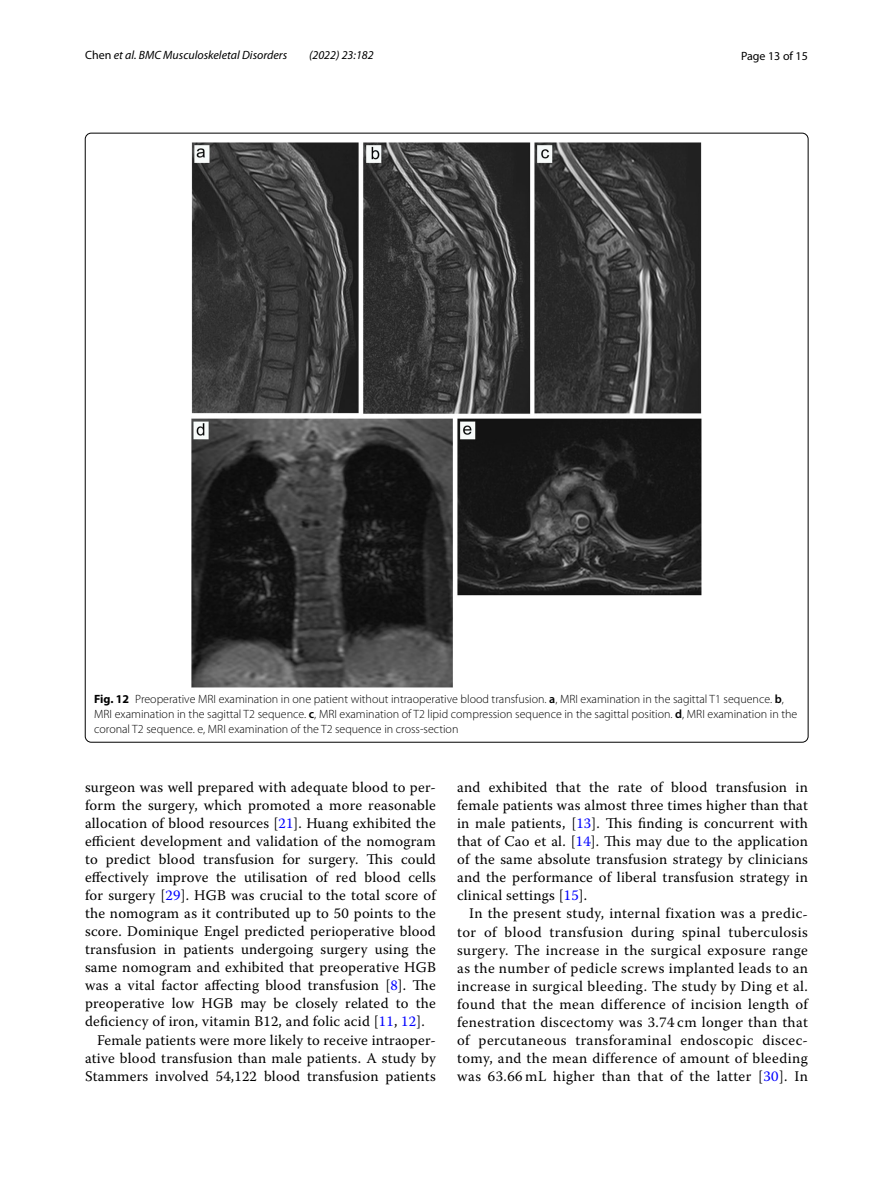
<style>
.page{position:relative;width:893px;height:1187px;background:#fff}
.page>*{position:absolute;margin:0;border:0;box-sizing:border-box;transform-origin:0 0}
.t1{font:14.7px/18px "Warnock Pro";letter-spacing:.015em;color:#000;text-align:justify}
.t2{font:300 12px/15px "Myriad Pro";color:#000}
.t3{font:italic 12px "Myriad Pro";color:#000}
.t4{font:12px "Myriad Pro";color:#000}
.s1{font-style:normal}
.s2{font-weight:700}
.s3{font-weight:600}
.s4{color:#00f}
</style>
<div class="page">
<img style="left:191px;top:142px;width:511px;height:545px">
<p class="t3" style="left:85px;top:48px;width:204px"><span class="s1">Chen</span> et al. BMC Musculoskeletal Disorders</p>
<p class="t3" style="left:309px;top:48px;width:66px">(2022) 23:182</p>
<p class="t4" style="left:741px;top:48px;width:68px">Page 13 of 15</p>
<p class="t2" style="left:94px;top:691px;width:705px"><span class="s2">Fig. 12</span> Preoperative MRI examination in one patient without intraoperative blood transfusion. <span class="s3">a</span>, MRI examination in the sagittal T1 sequence. <span class="s3">b</span>,<br>MRI examination in the sagittal T2 sequence. <span class="s3">c</span>, MRI examination of T2 lipid compression sequence in the sagittal position. <span class="s3">d</span>, MRI examination in the coronal T2 sequence. e, MRI examination of the T2 sequence in cross-section</p>
<p class="t1" style="left:85px;top:778px;width:352px">surgeon was well prepared with adequate blood to per-</p>
<p class="t1" style="left:85px;top:796px;width:352px">form the surgery, which promoted a more reasonable</p>
<p class="t1" style="left:85px;top:814px;width:352px">allocation of blood resources [<span class="s4">21</span>]. Huang exhibited the</p>
<p class="t1" style="left:85px;top:832px;width:352px">efficient development and validation of the nomogram</p>
<p class="t1" style="left:85px;top:850px;width:352px">to predict blood transfusion for surgery. This could</p>
<p class="t1" style="left:85px;top:868px;width:352px">effectively improve the utilisation of red blood cells</p>
<p class="t1" style="left:85px;top:886px;width:352px">for surgery [<span class="s4">29</span>]. HGB was crucial to the total score of</p>
<p class="t1" style="left:85px;top:904px;width:352px">the nomogram as it contributed up to 50 points to the</p>
<p class="t1" style="left:85px;top:922px;width:352px">score. Dominique Engel predicted perioperative blood</p>
<p class="t1" style="left:85px;top:940px;width:352px">transfusion in patients undergoing surgery using the</p>
<p class="t1" style="left:85px;top:958px;width:352px">same nomogram and exhibited that preoperative HGB</p>
<p class="t1" style="left:85px;top:976px;width:352px">was a vital factor affecting blood transfusion [<span class="s4">8</span>]. The</p>
<p class="t1" style="left:85px;top:994px;width:352px">preoperative low HGB may be closely related to the</p>
<p class="t1" style="left:85px;top:1012px;width:341px">deficiency of iron, vitamin B12, and folic acid [<span class="s4">11</span>, <span class="s4">12</span>].</p>
<p class="t1" style="left:97px;top:1030px;width:340px">Female patients were more likely to receive intraoper-</p>
<p class="t1" style="left:85px;top:1048px;width:352px">ative blood transfusion than male patients. A study by</p>
<p class="t1" style="left:85px;top:1066px;width:352px">Stammers involved 54,122 blood transfusion patients</p>
<p class="t1" style="left:457px;top:778px;width:352px">and exhibited that the rate of blood transfusion in female patients was almost three times higher than that in male patients, [<span class="s4">13</span>]. This finding is concurrent with that of Cao et al. [<span class="s4">14</span>]. This may due to the application of the same absolute transfusion strategy by clinicians and the performance of liberal transfusion strategy in clinical settings [<span class="s4">15</span>].</p>
<p class="t1" style="left:457px;top:904px;width:352px;text-indent:12px">In the present study, internal fixation was a predic&shy;tor of blood transfusion during spinal tuberculosis surgery. The increase in the surgical exposure range as the number of pedicle screws implanted leads to an increase in surgical bleeding. The study by Ding et al. found that the mean difference of incision length of fenestration discectomy was 3.74 cm longer than that of percutaneous transforaminal endoscopic discec&shy;tomy, and the mean difference of amount of bleeding was 63.66 mL higher than that of the latter [<span class="s4">30</span>]. In</p>
</div>
